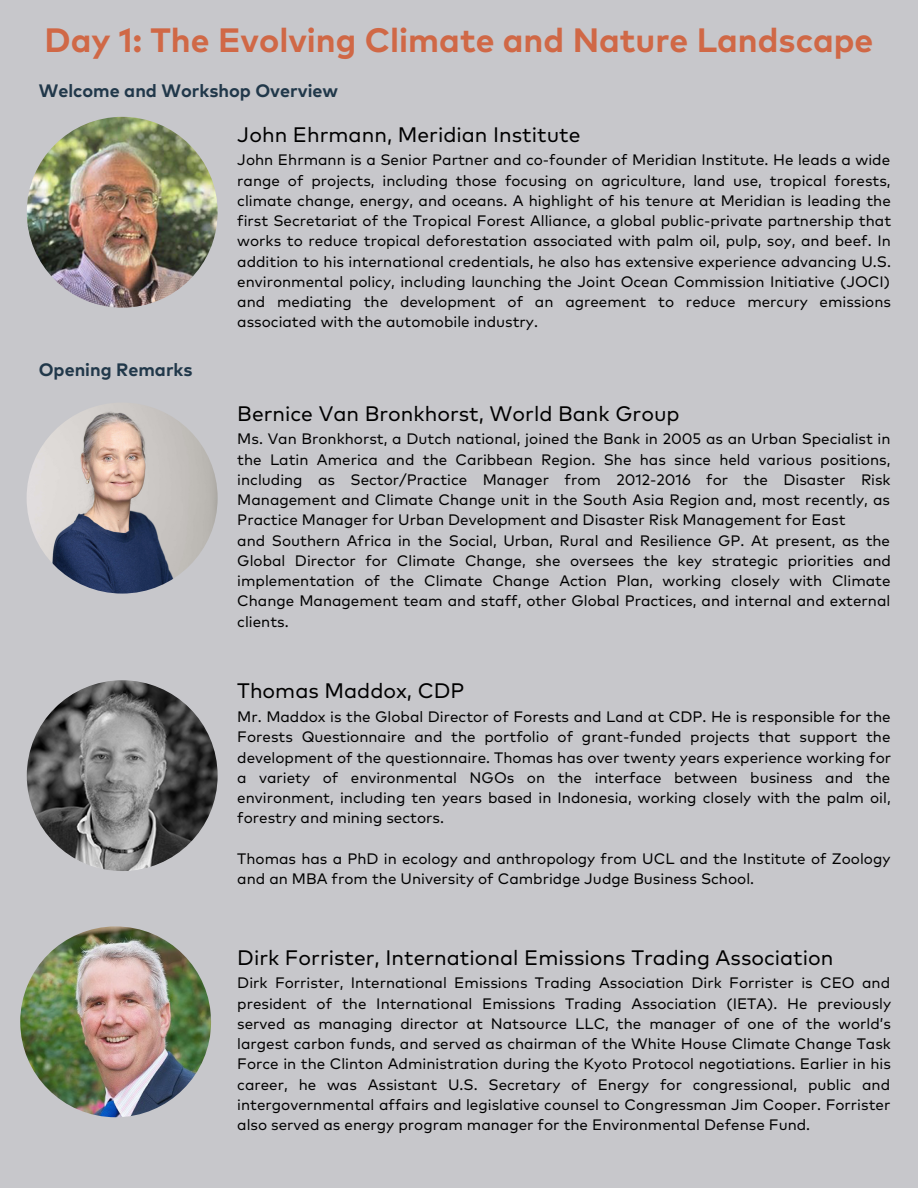
<style>
.page{position:relative;width:918px;height:1188px;background:#c7c7cb}
.page>*{position:absolute;margin:0;border:0;box-sizing:border-box;transform-origin:0 0}
.t1{font:700 33.75px "Mark Pro";color:#d06846}
.t2{font:21px "Mark Pro";color:#000}
.t3{font:700 18px "Mark Pro";color:#21384a}
.t4{font:15.15px/20.2px "Mark Pro";color:#000;text-align:justify}
</style>
<div class="page">
<img style="left:27px;top:117px;width:191px;height:191px;border-radius:50%">
<img style="left:27px;top:403px;width:191px;height:191px;border-radius:50%">
<img style="left:27px;top:680px;width:191px;height:191px;border-radius:50%">
<img style="left:20px;top:926px;width:191px;height:191px;border-radius:50%">
<p class="t1" style="left:45px;top:25px;width:830px">Day 1: The Evolving Climate and Nature Landscape</p>
<p class="t3" style="left:39px;top:83px;width:301px">Welcome and Workshop Overview</p>
<p class="t3" style="left:39px;top:362px;width:155px">Opening Remarks</p>
<p class="t2" style="left:237px;top:125px;width:345px">John Ehrmann, Meridian Institute</p>
<p class="t4" style="left:237px;top:151px;width:655px">John Ehrmann is a Senior Partner and co-founder of Meridian Institute. He leads a wide range of projects, including those focusing on agriculture, land use, tropical forests, climate change, energy, and oceans. A highlight of his tenure at Meridian is leading the first Secretariat of the Tropical Forest Alliance, a global public-private partnership that works to reduce tropical deforestation associated with palm oil, pulp, soy, and beef. In addition to his international credentials, he also has extensive experience advancing U.S. environmental policy, including launching the Joint Ocean Commission Initiative (JOCI) and mediating the development of an agreement to reduce mercury emissions associated with the automobile industry.</p>
<p class="t2" style="left:237px;top:404px;width:444px">Bernice Van Bronkhorst, World Bank Group</p>
<p class="t4" style="left:237px;top:430px;width:655px">Ms. Van Bronkhorst, a Dutch national, joined the Bank in 2005 as an Urban Specialist in the Latin America and the Caribbean Region. She has since held various positions, including as Sector/Practice Manager from 2012-2016 for the Disaster Risk Management and Climate Change unit in the South Asia Region and, most recently, as Practice Manager for Urban Development and Disaster Risk Management for East</p>
<p class="t4" style="left:237px;top:531px;width:655px">and Southern Africa in the Social, Urban, Rural and Resilience GP. At present, as the Global Director for Climate Change, she oversees the key strategic priorities and implementation of the Climate Change Action Plan, working closely with Climate Change Management team and staff, other Global Practices, and internal and external clients.</p>
<p class="t2" style="left:237px;top:682px;width:229px">Thomas Maddox, CDP</p>
<p class="t4" style="left:237px;top:707px;width:655px">Mr. Maddox is the Global Director of Forests and Land at CDP. He is responsible for the Forests Questionnaire and the portfolio of grant-funded projects that support the development of the questionnaire. Thomas has over twenty years experience working for a variety of environmental NGOs on the interface between business and the environment, including ten years based in Indonesia, working closely with the palm oil, forestry and mining sectors.</p>
<p class="t4" style="left:237px;top:849px;width:655px">Thomas has a PhD in ecology and anthropology from UCL and the Institute of Zoology and an MBA from the University of Cambridge Judge Business School.</p>
<p class="t2" style="left:237px;top:948px;width:598px">Dirk Forrister, International Emissions Trading Association</p>
<p class="t4" style="left:237px;top:974px;width:655px">Dirk Forrister, International Emissions Trading Association Dirk Forrister is CEO and president of the International Emissions Trading Association (IETA). He previously served as managing director at Natsource LLC, the manager of one of the world’s largest carbon funds, and served as chairman of the White House Climate Change Task Force in the Clinton Administration during the Kyoto Protocol negotiations. Earlier in his career, he was Assistant U.S. Secretary of Energy for congressional, public and intergovernmental affairs and legislative counsel to Congressman Jim Cooper. Forrister also served as energy program manager for the Environmental Defense Fund.</p>
</div>
